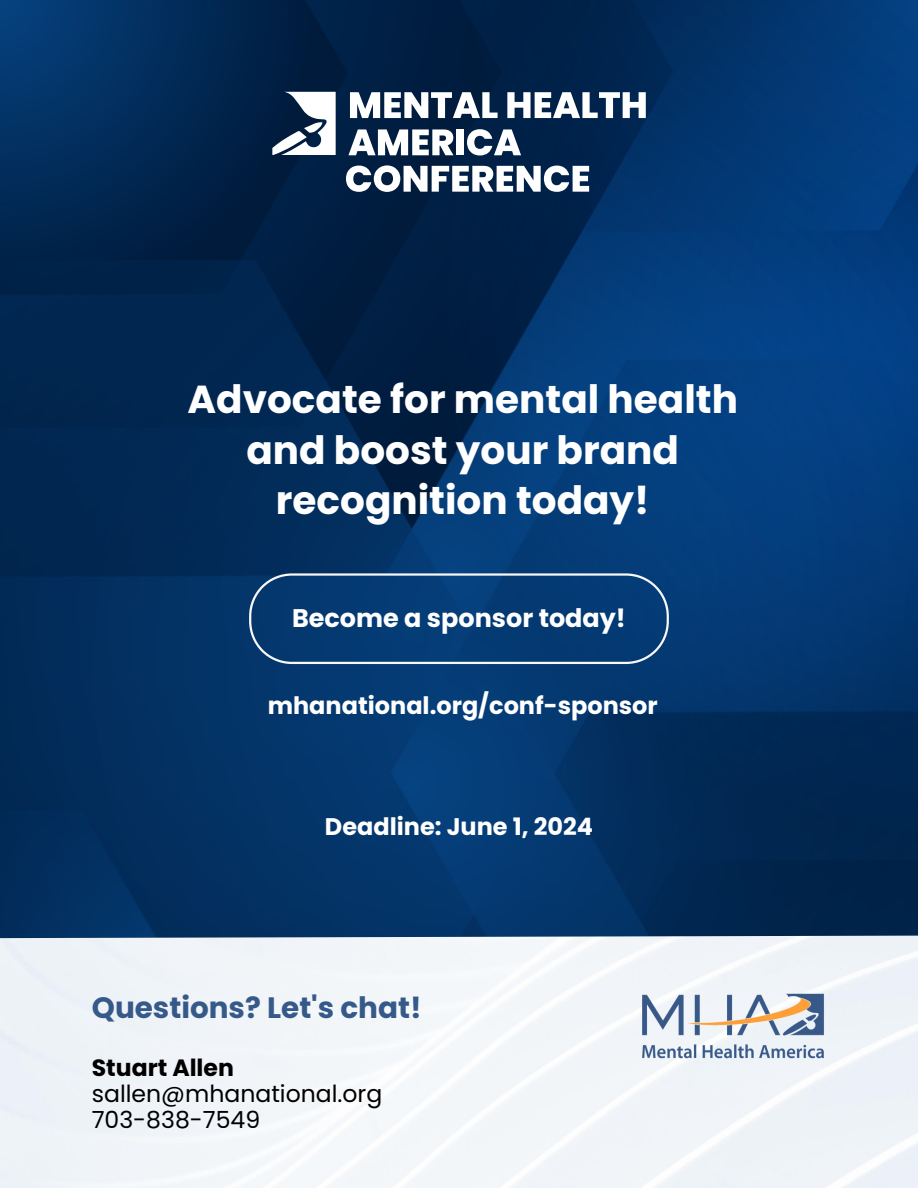
<style>
.page{position:relative;width:918px;height:1188px;background:#fff}
.page>*{position:absolute;margin:0;border:0;box-sizing:border-box;transform-origin:0 0}
.t1{font:700 39px/50.7px "Poppins";color:#fff;text-align:center}
.t2{font:700 29.4px "Poppins";color:#355989}
.t3{font:700 25.5px "Poppins";color:#fff}
.t4{font:700 24px "Poppins";color:#fff}
.t5{font:23.55px/25.8px "Poppins";color:#000}
.s1{font-weight:700}
</style>
<div class="page">
<img style="left:0;top:0;width:918px;height:938px">
<svg style="left:348px;top:129px;width:105px;height:26px"></svg>
<div style="left:457px;top:129px;width:7px;height:26px;background:#fff"></div>
<svg style="left:467px;top:129px;width:54px;height:26px"></svg>
<svg style="left:350px;top:92px;width:148px;height:26px"></svg>
<svg style="left:507px;top:92px;width:139px;height:26px"></svg>
<svg style="left:272px;top:92px;width:64px;height:63px"></svg>
<svg style="left:346px;top:165px;width:243px;height:27px"></svg>
<svg style="left:249px;top:573px;width:420px;height:91px;background:#11447a"></svg>
<img style="left:640px;top:992px;width:186px;height:68px">
<h3 class="t1" style="left:188px;top:374px;width:552px">Advocate for mental health and boost your brand recognition today!</h3>
<h3 class="t3" style="left:292px;top:601px;width:335px">Become a sponsor today!</h3>
<h4 class="t4" style="left:268px;top:689px;width:392px">mhanational.org/conf-sponsor</h4>
<p class="t4" style="left:325px;top:810px;width:270px">Deadline: June 1, 2024</p>
<h3 class="t2" style="left:92px;top:987px;width:331px">Questions? Let's chat!</h3>
<p class="t5" style="left:92px;top:1055px;width:292px"><span class="s1">Stuart Allen </span>sallen@mhanational.org<br>703-838-7549</p>
</div>
